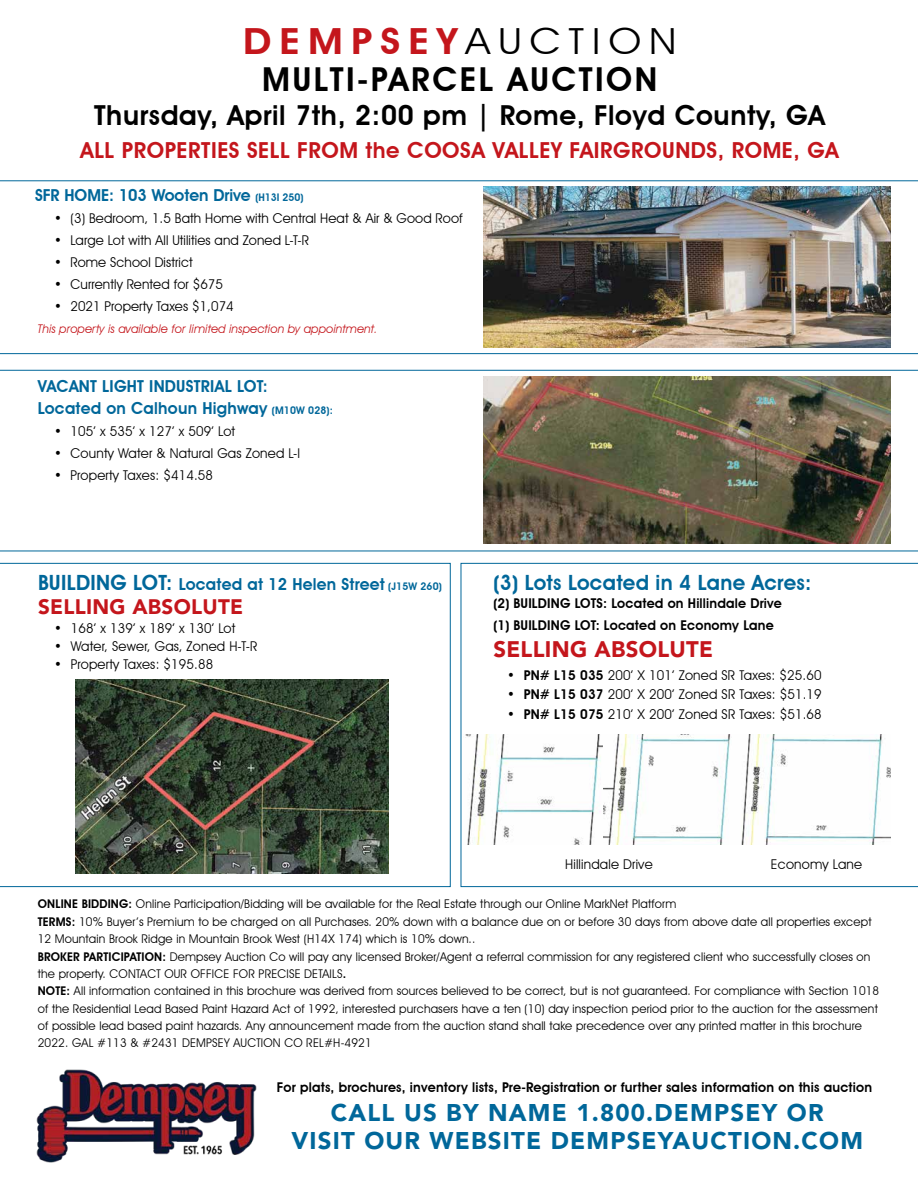
<style>
.page{position:relative;width:918px;height:1188px;background:#fff}
.page>*{position:absolute;margin:0;border:0;box-sizing:border-box;transform-origin:0 0}
.t1{font:600 36px "Avant Garde IT Cby BT";letter-spacing:.2em;color:#c4161c;scale:1.14 1}
.t2{font:600 33px "Avant Garde IT Cby BT";letter-spacing:.075em;color:#000}
.t3{font:600 27.6px "Avant Garde IT Cby BT";letter-spacing:.025em;color:#000}
.t4{font:900 24px/28.5px "Avenir LT Std";letter-spacing:.05em;color:#00679a;text-align:center}
.t5{font:900 22.5px "Avenir";letter-spacing:.015em;color:#c4161c}
.t6{font:600 22.05px "Avant Garde IT Cby BT";letter-spacing:.025em;color:#c4161c}
.t7{font:600 21px "Avant Garde IT Cby BT";letter-spacing:.015em;color:#00679a}
.t8{font:900 21px "Avenir";letter-spacing:.015em;color:#c4161c}
.t9{font:600 16.5px/21.3px "Avant Garde IT Cby BT";letter-spacing:.015em;color:#00679a}
.t10{font:13.5px "Avant Garde IT Cby BT";letter-spacing:.015em;color:#000}
.t11{font:600 13.5px/21.3px "Avant Garde IT Cby BT";letter-spacing:.015em;color:#000}
.t12{font:12px/17.4px "Avant Garde IT Cby BT";letter-spacing:.015em;color:#000}
.t13{font:italic 12px "Avant Garde IT Cby BT";letter-spacing:.01em;color:#c4161c}
.s1{font-weight:400;color:#000}
.s2{font-size:10.5px}
.s3{font-size:21px}
.s4{font-weight:600}
</style>
<div class="page">
<img style="left:36px;top:1069px;width:221px;height:94px">
<img style="left:0;top:180px;width:918px;height:174px">
<svg style="left:0;top:370px;width:918px;height:181px"></svg>
<svg style="left:461px;top:563px;width:457px;height:324px"></svg>
<svg style="left:0;top:563px;width:451px;height:324px"></svg>
<h1 class="t1" style="left:243px;top:20px;width:382px">DEMPSEY<span class="s1">AUCTION</span></h1>
<h2 class="t2" style="left:262px;top:60px;width:397px">MULTI-PARCEL AUCTION</h2>
<h3 class="t3" style="left:94px;top:98px;width:733px">Thursday, April 7th, 2:00 pm | Rome, Floyd County, GA</h3>
<h3 class="t6" style="left:81px;top:137px;width:760px">ALL PROPERTIES SELL FROM the COOSA VALLEY FAIRGROUNDS, ROME, GA</h3>
<h3 class="t9" style="left:35px;top:184px;width:270px">SFR HOME: 103 Wooten Drive <span class="s2">(H13I 250)</span></h3>
<p class="t10" style="left:54px;top:210px;width:410px">• (3) Bedroom, 1.5 Bath Home with Central Heat &amp; Air &amp; Good Roof</p>
<p class="t10" style="left:54px;top:232px;width:257px">• Large Lot with All Utilities and Zoned L-T-R</p>
<p class="t10" style="left:54px;top:254px;width:140px">• Rome School District</p>
<p class="t10" style="left:54px;top:276px;width:171px">• Currently Rented for $675</p>
<p class="t10" style="left:54px;top:298px;width:181px">• 2021 Property Taxes $1,074</p>
<p class="t13" style="left:38px;top:322px;width:341px">This property is available for limited inspection by appointment.</p>
<h3 class="t9" style="left:38px;top:376px;width:297px">VACANT LIGHT INDUSTRIAL LOT:<br>Located on Calhoun Highway <span class="s2">(M10W 028):</span></h3>
<p class="t10" style="left:54px;top:423px;width:183px">• 105’ x 535’ x 127’ x 509’ Lot</p>
<p class="t10" style="left:54px;top:445px;width:248px">• County Water &amp; Natural Gas Zoned L-I</p>
<p class="t10" style="left:54px;top:467px;width:161px">• Property Taxes: $414.58</p>
<h3 class="t9" style="left:38px;top:573px;width:405px"><span class="s3">BUILDING LOT:</span> Located at 12 Helen Street <span class="s2">(J15W 260)</span></h3>
<h3 class="t8" style="left:38px;top:589px;width:207px">SELLING ABSOLUTE</h3>
<p class="t10" style="left:54px;top:620px;width:183px">• 168’ x 139’ x 189’ x 130’ Lot</p>
<p class="t10" style="left:54px;top:638px;width:205px">• Water, Sewer, Gas, Zoned H-T-R</p>
<p class="t10" style="left:54px;top:656px;width:161px">• Property Taxes: $195.88</p>
<h3 class="t7" style="left:493px;top:570px;width:320px">(3) Lots Located in 4 Lane Acres:</h3>
<p class="t11" style="left:493px;top:593px;width:290px">(2) BUILDING LOTS: Located on Hillindale Drive (1) BUILDING LOT: Located on Economy Lane</p>
<h3 class="t5" style="left:493px;top:630px;width:221px">SELLING ABSOLUTE</h3>
<p class="t10" style="left:507px;top:667px;width:316px">• <span class="s4">PN# L15 035</span> 200’ X 101’ Zoned SR Taxes: $25.60</p>
<p class="t10" style="left:507px;top:686px;width:316px">• <span class="s4">PN# L15 037</span> 200’ X 200’ Zoned SR Taxes: $51.19</p>
<p class="t10" style="left:507px;top:706px;width:316px">• <span class="s4">PN# L15 075</span> 210’ X 200’ Zoned SR Taxes: $51.68</p>
<p class="t10" style="left:565px;top:856px;width:89px">Hillindale Drive</p>
<p class="t10" style="left:771px;top:856px;width:93px">Economy Lane</p>
<p class="t12" style="left:38px;top:895px;width:843px"><span class="s4">ONLINE BIDDING:</span> Online Participation/Bidding will be available for the Real Estate through our Online MarkNet Platform<br><span class="s4">TERMS:</span> 10% Buyer’s Premium to be charged on all Purchases. 20% down with a balance due on or before 30 days from above date all properties except 12 Mountain Brook Ridge in Mountain Brook West (H14X 174) which is 10% down..<br><span class="s4">BROKER PARTICIPATION:</span> Dempsey Auction Co will pay any licensed Broker/Agent a referral commission for any registered client who successfully closes on the property. CONTACT OUR OFFICE FOR PRECISE DETAILS<span class="s4">.<br>NOTE:</span> All information contained in this brochure was derived from sources believed to be correct, but is not guaranteed. For compliance with Section 1018 of the Residential Lead Based Paint Hazard Act of 1992, interested purchasers have a ten (10) day inspection period prior to the auction for the assessment of possible lead based paint hazards. Any announcement made from the auction stand shall take precedence over any printed matter in this brochure 2022. GAL #113 &amp; #2431 DEMPSEY AUCTION CO REL#H-4921</p>
<p class="t11" style="left:277px;top:1077px;width:597px">For plats, brochures, inventory lists, Pre-Registration or further sales information on this auction</p>
<h3 class="t4" style="left:291px;top:1098px;width:573px">CALL US BY NAME 1.800.DEMPSEY OR<br>VISIT OUR WEBSITE DEMPSEYAUCTION.COM</h3>
</div>
